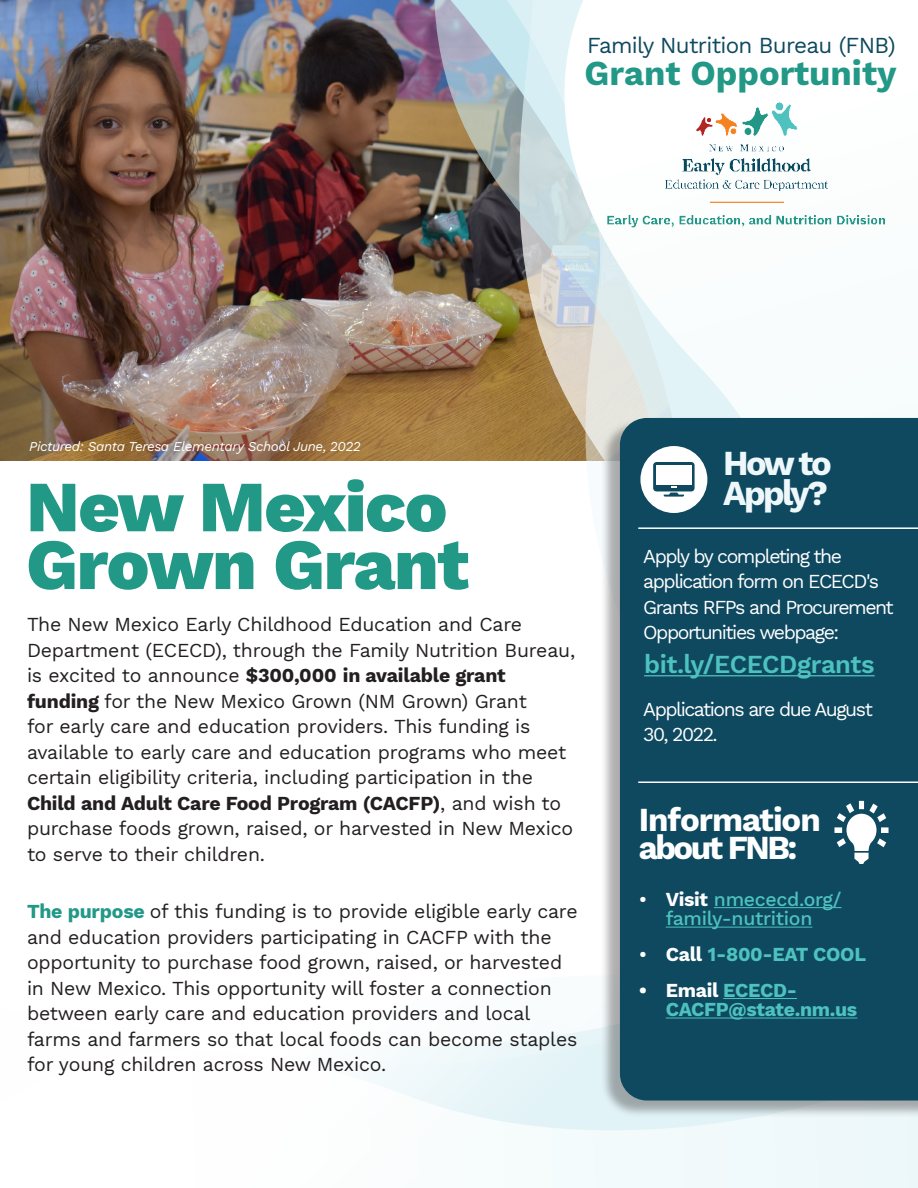
<style>
.page{position:relative;width:918px;height:1188px;background:#fff}
.page>*{position:absolute;margin:0;border:0;box-sizing:border-box;transform-origin:0 0}
.Page_Head{font:800 72px "Work Sans";letter-spacing:-.02em;color:#229887}
.Page_Head-2{font:700 34.5px "Work Sans";color:#229887}
.bullets_tight_spac{font:700 34.5px "Work Sans";letter-spacing:-.075em;color:#eef8fb}
.Intro_teal{font:700 33px "Work Sans";letter-spacing:-.035em;color:#fff}
.Intro_teal-2{font:700 33px "Work Sans";letter-spacing:-.075em;color:#fff}
.Intro_teal-3{font:600 25.5px "Work Sans";letter-spacing:-.015em;color:#4ec2bf}
.Page_Head-3{font:22.5px "Work Sans";letter-spacing:-.03em;color:#0e4960}
.Page_Head-4{font:19.5px/25.5px "Work Sans";letter-spacing:-.01em;color:#231f20}
.Intro_teal-4{font:19.5px/25.5px "Work Sans";letter-spacing:-.01em;color:#231f20}
.Intro_teal-5{font:19.5px/25.5px "Work Sans";letter-spacing:-.075em;color:#fff}
.t1{font:700 19.5px/19.5px "Work Sans";letter-spacing:-.015em;color:#4ec2bf}
.t2{font:500 19.5px/19.5px "Work Sans";letter-spacing:-.015em;color:#4ec2bf;text-align:center}
.bullets_tight_spac-2{font:italic 13.5px "Work Sans";letter-spacing:-.025em;color:#fff}
.s1{font-weight:700}
.s2{font-weight:700;color:#229887}
.s3{color:#fff}
.s4{font-weight:700;color:#fff}
.s5{font-weight:500;color:#fff}
</style>
<div class="page">
<svg style="left:411px;top:1028px;width:507px;height:160px;fill:#f2fafc"></svg>
<svg style="left:364px;top:1050px;width:554px;height:118px"></svg>
<img style="left:0;top:0;width:387px;height:461px">
<img style="left:387px;top:0;width:47px;height:461px">
<img style="left:434px;top:0;width:22px;height:461px">
<img style="left:456px;top:0;width:88px;height:461px">
<svg style="left:544px;top:0;width:374px;height:461px"></svg>
<img style="left:600px;top:96px;width:302px;height:143px">
<div style="left:600px;top:419px;width:318px;height:699px;background:#231f20;opacity:.36"></div>
<div style="left:620px;top:418px;width:298px;height:683px;background:#0e4960"></div>
<hr style="left:714px;top:907px;width:128px;height:1px;background:#4ec2bf">
<hr style="left:666px;top:927px;width:146px;height:1px;background:#4ec2bf">
<hr style="left:723px;top:998px;width:74px;height:1px;background:#4ec2bf">
<hr style="left:666px;top:1018px;width:191px;height:1px;background:#4ec2bf">
<hr style="left:638px;top:527px;width:280px;height:2px;background:#fff">
<svg style="left:640px;top:446px;width:67px;height:67px"></svg>
<hr style="left:644px;top:675px;width:231px;height:1px;background:#4ec2bf">
<hr style="left:638px;top:782px;width:280px;height:1px;background:#fff">
<div style="left:881px;top:827px;width:8px;height:6px;background:#fff"></div>
<div style="left:834px;top:827px;width:8px;height:6px;background:#fff"></div>
<div style="left:859px;top:801px;width:5px;height:8px;background:#fff"></div>
<svg style="left:837px;top:803px;width:49px;height:61px"></svg>
<p class="Page_Head-3" style="left:587px;top:28px;width:310px">Family Nutrition Bureau (FNB)</p>
<p class="Page_Head-2" style="left:585px;top:47px;width:313px">Grant Opportunity</p>
<p class="bullets_tight_spac-2" style="left:29px;top:436px;width:333px">Pictured: Santa Teresa Elementary School June, 2022</p>
<p class="Page_Head" style="left:26px;top:452px;width:423px">New Mexico</p>
<p class="Page_Head" style="left:26px;top:510px;width:445px">Grown Grant</p>
<p class="Page_Head-4" style="left:27px;top:611px;width:550px">The New Mexico Early Childhood Education and Care Department (ECECD), through the Family Nutrition Bureau, is excited to announce <span class="s1">$300,000 in available grant funding</span> for the New Mexico Grown (NM Grown) Grant<br>for early care and education providers. This funding is available to early care and education programs who meet certain eligibility criteria, including participation in the <span class="s1">Child and Adult Care Food Program (CACFP)</span>, and wish to purchase foods grown, raised, or harvested in New Mexico to serve to their children.</p>
<p class="Intro_teal-4" style="left:27px;top:898px;width:552px"><span class="s2">The purpose</span> of this funding is to provide eligible early care and education providers participating in CACFP with the opportunity to purchase food grown, raised, or harvested in New Mexico. This opportunity will foster a connection between early care and education providers and local farms and farmers so that local foods can become staples for young children across New Mexico.</p>
<p class="bullets_tight_spac" style="left:723px;top:437px;width:110px">How to</p>
<p class="bullets_tight_spac" style="left:723px;top:467px;width:106px">Apply?</p>
<p class="Intro_teal-5" style="left:643px;top:542px;width:252px">Apply by completing the application form on ECECD's<br>Grants RFPs and Procurement<br>Opportunities webpage:</p>
<p class="Intro_teal-3" style="left:644px;top:645px;width:232px">bit.ly/ECECDgrants</p>
<p class="Intro_teal-5" style="left:643px;top:695px;width:231px">Applications are due August<br>30, 2022.</p>
<p class="Intro_teal" style="left:639px;top:794px;width:184px">Information</p>
<p class="Intro_teal-2" style="left:639px;top:823px;width:160px">about FNB:</p>
<p class="t2" style="left:639px;top:888px;width:204px"><span class="s3">•</span> <span class="s4">Visit</span> nmececd.org/ family-nutrition</p>
<p class="t1" style="left:639px;top:944px;width:229px"><span class="s5">•</span> <span class="s3">Call</span> 1-800-EAT COOL</p>
<p class="t1" style="left:666px;top:979px;width:193px;text-indent:-27px"><span class="s3">• Email</span> ECECD-<br>CACFP@state.nm.us</p>
</div>
